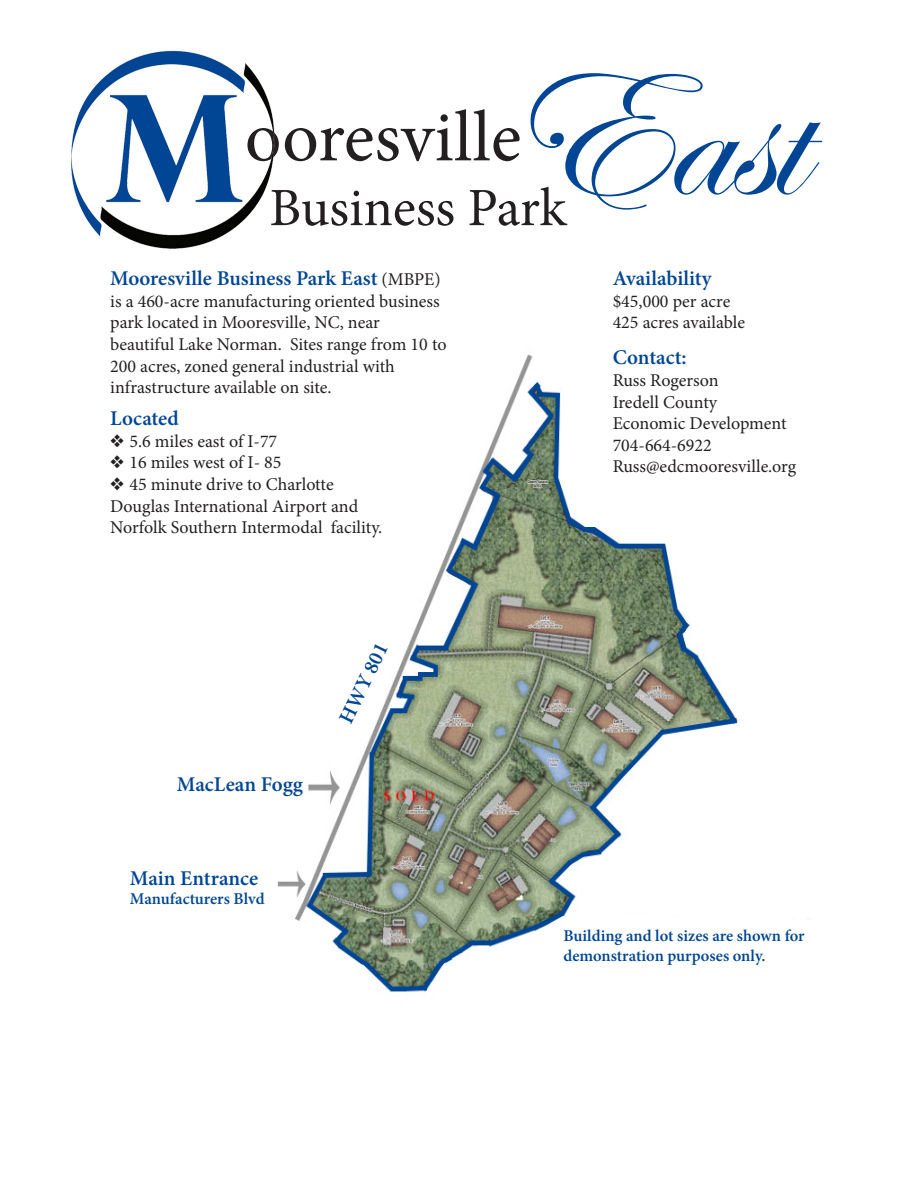
<style>
.page{position:relative;width:918px;height:1188px;background:#fff}
.page>*{position:absolute;margin:0;border:0;box-sizing:border-box;transform-origin:0 0}
.t1{font:195px "Edwardian Script ITC";color:#014694}
.t2{font:72px "Minion Pro";color:#231f20}
.t3{font:54px "Minion Pro";letter-spacing:-.005em;color:#231f20}
.t4{font:600 21px "Minion Pro";color:#014694}
.t5{font:18px/21.6px "Minion Pro";color:#231f20}
.t6{font:600 16.5px/19.8px "Minion Pro";color:#014694}
.s1{font-weight:400;font-size:18px;color:#231f20}
</style>
<div class="page">
<img style="left:277px;top:354px;width:533px;height:638px">
<img style="left:71px;top:50px;width:204px;height:199px">
<p class="t1" style="left:500px;top:27px;width:303px">East</p>
<p class="t2" style="left:245px;top:89px;width:278px">ooresville</p>
<p class="t3" style="left:269px;top:172px;width:299px">Business Park</p>
<p class="t4" style="left:110px;top:264px;width:332px">Mooresville Business Park East <span class="s1">(MBPE)</span></p>
<p class="t5" style="left:110px;top:290px;width:331px">is a 460-acre manufacturing oriented business park located in Mooresville, NC, near</p>
<p class="t5" style="left:110px;top:334px;width:338px">beautiful Lake Norman. Sites range from 10 to<br>200 acres, zoned general industrial with</p>
<p class="t5" style="left:110px;top:377px;width:223px">infrastructure available on site.</p>
<p class="t4" style="left:110px;top:404px;width:70px">Located</p>
<p class="t5" style="left:110px;top:430px;width:169px">❖ 5.6 miles east of I-77</p>
<p class="t5" style="left:110px;top:452px;width:173px">❖ 16 miles west of I- 85</p>
<p class="t5" style="left:110px;top:474px;width:225px">❖ 45 minute drive to Charlotte</p>
<p class="t5" style="left:110px;top:495px;width:249px">Douglas International Airport and</p>
<p class="t5" style="left:110px;top:517px;width:274px">Norfolk Southern Intermodal facility.</p>
<p class="t4" style="left:177px;top:770px;width:128px">MacLean Fogg</p>
<p class="t4" style="left:130px;top:863px;width:130px">Main Entrance</p>
<p class="t6" style="left:130px;top:889px;width:136px">Manufacturers Blvd</p>
<p class="t4" style="left:332px;top:715px;width:88px;rotate:-64deg">HWY 801</p>
<p class="t4" style="left:613px;top:264px;width:100px">Availability</p>
<p class="t5" style="left:613px;top:290px;width:119px">$45,000 per acre</p>
<p class="t5" style="left:613px;top:312px;width:134px">425 acres available</p>
<p class="t4" style="left:613px;top:343px;width:76px">Contact:</p>
<p class="t5" style="left:613px;top:370px;width:107px">Russ Rogerson</p>
<p class="t5" style="left:613px;top:391px;width:106px">Iredell County</p>
<p class="t5" style="left:613px;top:413px;width:175px">Economic Development</p>
<p class="t5" style="left:613px;top:434px;width:101px">704-664-6922</p>
<p class="t5" style="left:613px;top:456px;width:185px">Russ@edcmooresville.org</p>
<p class="t6" style="left:563px;top:926px;width:243px">Building and lot sizes are shown for demonstration purposes only.</p>
</div>
